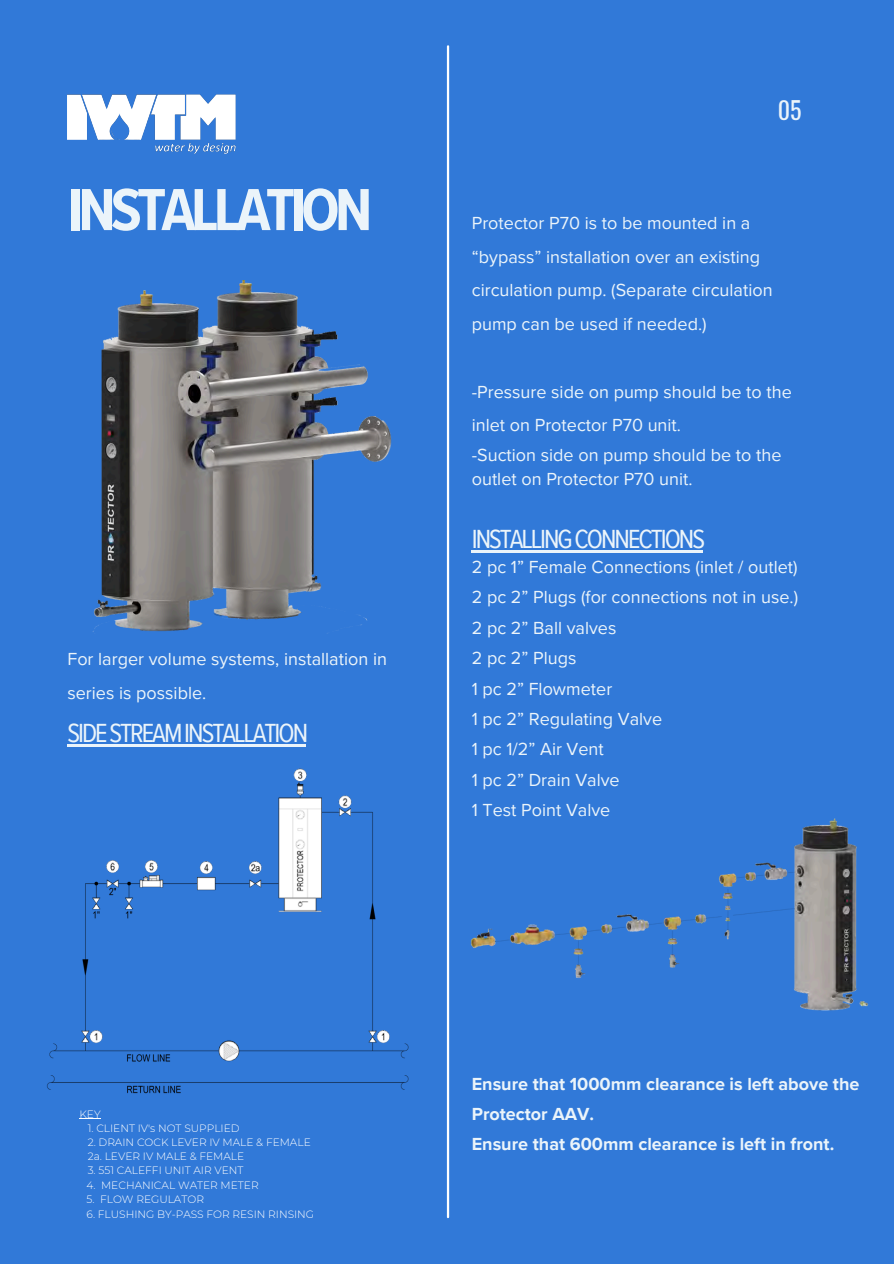
<style>
.page{position:relative;width:894px;height:1264px;background:#fff}
.page>*{position:absolute;margin:0;border:0;box-sizing:border-box;transform-origin:0 0}
.t1{font:700 61.5px "Proxima Nova Cond";letter-spacing:-.075em;color:#ebf4fa}
.t2{font:27px "Proxima Nova Cond";letter-spacing:-.075em;color:#ebf4fa}
.t3{font:24px "Oswald";color:#ebf4fa}
.t4{font:18px/30.3px "Proxima Nova";color:#ebf4fa}
.t5{font:700 18px/30.3px "Proxima Nova";color:#ebf4fa}
.t6{font:300 10.65px "Montserrat";color:#fff}
</style>
<div class="page">
<div style="left:0;top:0;width:893px;height:1263px;background:#3179d8"></div>
<hr style="left:447px;top:46px;width:2px;height:1171px;background:#fff">
<img style="left:92px;top:281px;width:300px;height:351px">
<img style="left:47px;top:768px;width:362px;height:326px">
<img style="left:470px;top:818px;width:399px;height:193px">
<hr style="left:67px;top:744px;width:239px;height:2px;background:#ebf4fa">
<hr style="left:471px;top:550px;width:231px;height:2px;background:#ebf4fa">
<svg style="left:79px;top:1118px;width:22px;height:1px"></svg>
<img style="left:67px;top:94px;width:169px;height:60px">
<h2 class="t1" style="left:67px;top:173px;width:306px">INSTALLATION</h2>
<h3 class="t4" style="left:67px;top:642px;width:321px;line-height:33.8px">For larger volume systems, installation in series is possible.</h3>
<p class="t2" style="left:67px;top:717px;width:242px">SIDE STREAM INSTALLATION</p>
<h4 class="t3" style="left:777px;top:91px;width:25px">05</h4>
<h4 class="t4" style="left:471px;top:206px;width:302px;line-height:33.8px">Protector P70 is to be mounted in a “bypass” installation over an existing circulation pump. (Separate circulation pump can be used if needed.)</h4>
<h2 class="t4" style="left:471px;top:375px;width:321px;line-height:33.8px">-Pressure side on pump should be to the inlet on Protector P70 unit.</h2>
<h2 class="t4" style="left:471px;top:443px;width:311px;line-height:24.8px">-Suction side on pump should be to the outlet on Protector P70 unit.</h2>
<p class="t2" style="left:471px;top:523px;width:235px">INSTALLING CONNECTIONS</p>
<h1 class="t4" style="left:471px;top:552px;width:328px">2 pc 1” Female Connections (inlet / outlet)<br>2 pc 2” Plugs (for connections not in use.)<br>2 pc 2” Ball valves<br>2 pc 2” Plugs<br>1 pc 2” Flowmeter<br>1 pc 2” Regulating Valve<br>1 pc 1/2” Air Vent<br>1 pc 2” Drain Valve<br>1 Test Point Valve</h1>
<p class="t6" style="left:79px;top:1107px;width:23px">KEY</p>
<p class="t6" style="left:88px;top:1121px;width:153px">1. CLIENT IV's NOT SUPPLIED</p>
<p class="t6" style="left:88px;top:1135px;width:224px">2. DRAIN COCK LEVER IV MALE &amp; FEMALE</p>
<p class="t6" style="left:88px;top:1149px;width:158px">2a. LEVER IV MALE &amp; FEMALE</p>
<p class="t6" style="left:88px;top:1163px;width:157px">3. 551 CALEFFI UNIT AIR VENT</p>
<p class="t6" style="left:87px;top:1178px;width:173px">4. MECHANICAL WATER METER</p>
<p class="t6" style="left:87px;top:1193px;width:119px">5. FLOW REGULATOR</p>
<p class="t6" style="left:87px;top:1207px;width:229px">6. FLUSHING BY-PASS FOR RESIN RINSING</p>
<h4 class="t5" style="left:471px;top:1068px;width:389px">Ensure that 1000mm clearance is left above the<br>Protector AAV.<br>Ensure that 600mm clearance is left in front.</h4>
</div>
